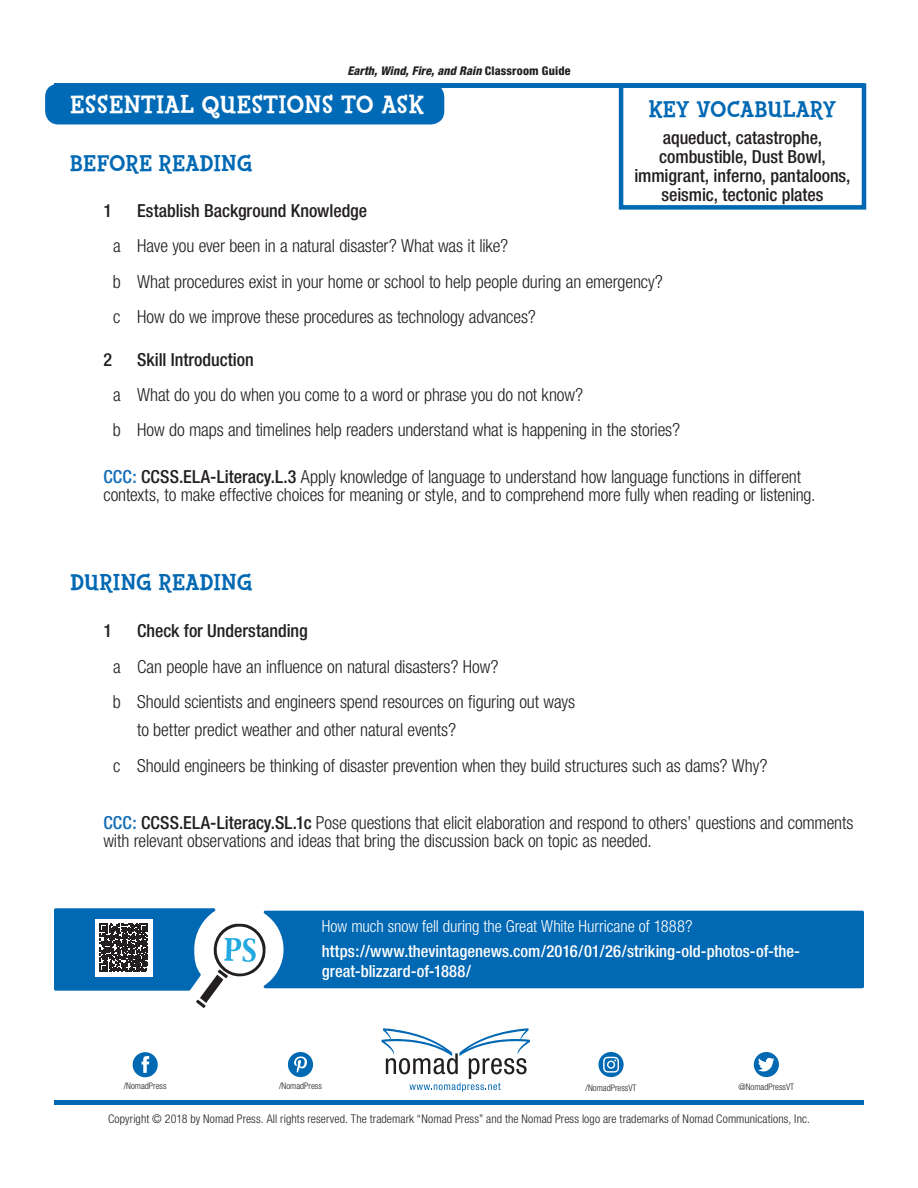
<style>
.page{position:relative;width:918px;height:1188px;background:#fff}
.page>*{position:absolute;margin:0;border:0;box-sizing:border-box;transform-origin:0 0}
.t1{font:800 25.5px "Fink";letter-spacing:.03em;color:#fff}
.Book_Title{font:800 23.25px "Fink";letter-spacing:.02em;color:#0168b3}
.Book_Info_Block{font:300 condensed 18px/18.8px "Helvetica Neue";letter-spacing:-.01em;color:#231f20}
.Book_Description{font:500 condensed 18px/18.8px "Helvetica Neue";letter-spacing:-.005em;color:#231f20;text-align:center}
.Primary_Source_Text{font:500 condensed 16.65px/19.4px "Helvetica Neue";color:#fff}
.Primary_Source_Text-2{font:300 condensed 16.65px "Helvetica Neue";letter-spacing:-.005em;color:#fff}
.t2{font:300 condensed 12px "Helvetica Neue";letter-spacing:.01em;color:#231f20}
.Book_Description-2{font:italic 800 condensed 12px "Helvetica Neue";letter-spacing:.005em;color:#231f20}
.t3{font:300 condensed 9px "Helvetica Neue";color:#231f20}
.s1{font-style:normal}
.s2{font-weight:500;color:#126db7}
.s3{font-weight:500}
</style>
<div class="page">
<div style="left:45px;top:83px;width:399px;height:41px;background:#016ab6;border-radius:14px"></div>
<div style="left:619px;top:83px;width:247px;height:127px;border:4px solid #0168b3"></div>
<div style="left:54px;top:83px;width:810px;height:5px;background:#0168b3"></div>
<div style="left:54px;top:1100px;width:810px;height:5px;background:#0168b3"></div>
<svg style="left:382px;top:1028px;width:148px;height:64px"></svg>
<div style="left:133px;top:1052px;width:25px;height:25px;background:#0069b2;border-radius:50%"></div>
<svg style="left:142px;top:1056px;width:7px;height:17px"></svg>
<div style="left:288px;top:1052px;width:25px;height:25px;background:#0069b2;border-radius:50%"></div>
<svg style="left:294px;top:1056px;width:13px;height:17px"></svg>
<svg style="left:598px;top:1052px;width:26px;height:25px"></svg>
<svg style="left:603px;top:1057px;width:16px;height:16px"></svg>
<div style="left:754px;top:1052px;width:25px;height:25px;background:#0069b2;border-radius:50%"></div>
<svg style="left:758px;top:1057px;width:16px;height:15px"></svg>
<div style="left:268px;top:910px;width:596px;height:79px;background:#0168b3"></div>
<svg style="left:54px;top:908px;width:214px;height:100px"></svg>
<p class="Book_Description-2" style="left:347px;top:63px;width:225px">Earth, Wind, Fire, and Rain <span class="s1">Classroom Guide</span></p>
<h1 class="t1" style="left:70px;top:89px;width:355px">ESSENTIAL QUESTIONS TO ASK</h1>
<p class="Book_Title" style="left:649px;top:95px;width:189px">KEY VOCABULARY</p>
<p class="Book_Description" style="left:635px;top:129px;width:218px">aqueduct, catastrophe, combustible, Dust Bowl, immigrant, inferno, pantaloons, seismic, tectonic plates</p>
<p class="Book_Title" style="left:70px;top:149px;width:184px">BEFORE READING</p>
<p class="Book_Description" style="left:103px;top:201px;width:10px">1</p>
<p class="Book_Description" style="left:137px;top:201px;width:232px">Establish Background Knowledge</p>
<p class="Book_Info_Block" style="left:113px;top:237px;width:397px">a Have you ever been in a natural disaster? What was it like?</p>
<p class="Book_Info_Block" style="left:113px;top:272px;width:551px">b What procedures exist in your home or school to help people during an emergency?</p>
<p class="Book_Info_Block" style="left:113px;top:307px;width:424px">c How do we improve these procedures as technology advances?</p>
<p class="Book_Description" style="left:103px;top:350px;width:10px">2</p>
<p class="Book_Description" style="left:137px;top:350px;width:118px">Skill Introduction</p>
<p class="Book_Info_Block" style="left:113px;top:385px;width:472px">a What do you do when you come to a word or phrase you do not know?</p>
<p class="Book_Info_Block" style="left:113px;top:420px;width:569px">b How do maps and timelines help readers understand what is happening in the stories?</p>
<p class="Book_Info_Block" style="left:103px;top:467px;width:714px"><span class="s2">CCC:</span> <span class="s3">CCSS.ELA-Literacy.L.3</span> Apply knowledge of language to understand how language functions in different contexts, to make effective choices for meaning or style, and to comprehend more fully when reading or listening.</p>
<p class="Book_Title" style="left:70px;top:568px;width:183px">DURING READING</p>
<p class="Book_Description" style="left:103px;top:621px;width:10px">1</p>
<p class="Book_Description" style="left:137px;top:621px;width:172px">Check for Understanding</p>
<p class="Book_Info_Block" style="left:113px;top:657px;width:387px">a Can people have an influence on natural disasters? How?</p>
<p class="Book_Info_Block" style="left:137px;top:687px;width:439px;line-height:28.5px;text-indent:-24px">b Should scientists and engineers spend resources on figuring out ways to better predict weather and other natural events?</p>
<p class="Book_Info_Block" style="left:113px;top:756px;width:656px">c Should engineers be thinking of disaster prevention when they build structures such as dams? Why?</p>
<p class="Book_Info_Block" style="left:103px;top:813px;width:752px"><span class="s2">CCC:</span> <span class="s3">CCSS.ELA-Literacy.SL.1c</span> Pose questions that elicit elaboration and respond to others’ questions and comments with relevant observations and ideas that bring the discussion back on topic as needed.</p>
<p class="Primary_Source_Text-2" style="left:322px;top:916px;width:372px">How much snow fell during the Great White Hurricane of 1888?</p>
<p class="Primary_Source_Text" style="left:322px;top:941px;width:480px">https://www.thevintagenews.com/2016/01/26/striking-old-photos-of-the&shy;great-blizzard-of-1888/</p>
<p class="t3" style="left:124px;top:1081px;width:44px">/NomadPress</p>
<p class="t3" style="left:279px;top:1081px;width:44px">/NomadPress</p>
<p class="t3" style="left:586px;top:1083px;width:52px">/NomadPressVT</p>
<p class="t3" style="left:739px;top:1082px;width:57px">@NomadPressVT</p>
<p class="t2" style="left:108px;top:1112px;width:703px">Copyright © 2018 by Nomad Press. All rights reserved. The trademark “Nomad Press” and the Nomad Press logo are trademarks of Nomad Communications, Inc.</p>
</div>
